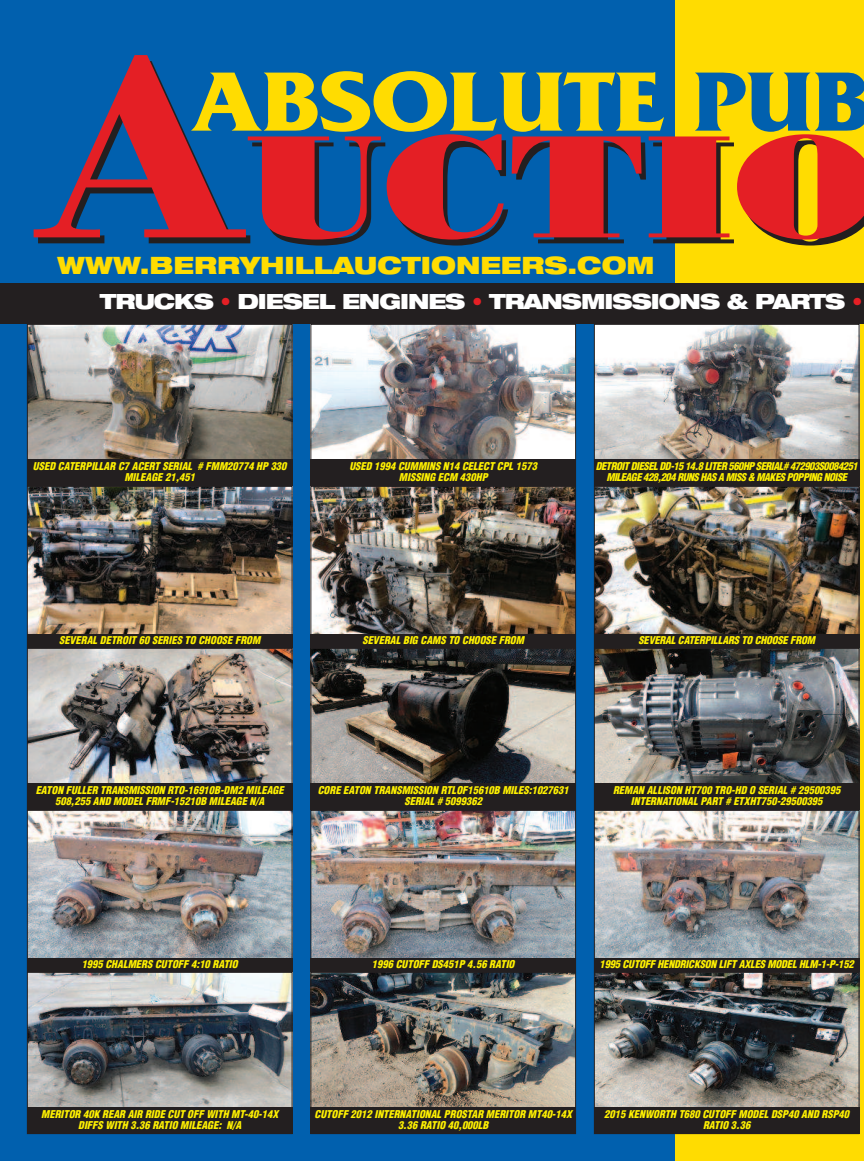
<style>
.page{position:relative;width:864px;height:1161px;background:#fff}
.page>*{position:absolute;margin:0;border:0;box-sizing:border-box;transform-origin:0 0}
.t1{font:900 expanded 24px "Helvetica Neue";color:#ffdc01}
.t2{font:900 expanded 21px "Helvetica Neue";letter-spacing:-.05em;color:#fff}
.t3{font:italic 900 condensed 10.5px/10.5px "Helvetica";letter-spacing:.005em;color:#fff101;text-align:center}
.t4{font:italic 900 condensed 10.5px/10.5px "Helvetica";letter-spacing:-.04em;color:#fff101;text-align:center}
.s1{color:#e41f25}
</style>
<div class="page">
<div style="left:0;top:0;width:702px;height:1161px;background:#0160ae"></div>
<div style="left:27px;top:459px;width:265px;height:27px;background:#231f20"></div>
<div style="left:27px;top:635px;width:265px;height:13px;background:#231f20"></div>
<div style="left:27px;top:783px;width:265px;height:27px;background:#231f20"></div>
<div style="left:27px;top:958px;width:265px;height:14px;background:#231f20"></div>
<img style="left:34px;top:0;width:830px;height:1161px">
<div style="left:0;top:283px;width:864px;height:41px;background:#231f20"></div>
<img style="left:29px;top:974px;width:261px;height:133px">
<div style="left:27px;top:972px;width:265px;height:162px;border:1px solid #231f20"></div>
<div style="left:27px;top:1107px;width:265px;height:27px;background:#231f20"></div>
<img style="left:313px;top:974px;width:261px;height:133px">
<div style="left:311px;top:972px;width:265px;height:162px;border:1px solid #231f20"></div>
<div style="left:310px;top:1107px;width:266px;height:27px;background:#231f20"></div>
<h1 class="t1" style="left:57px;top:252px;width:599px">WWW.BERRYHILLAUCTIONEERS.COM</h1>
<h2 class="t2" style="left:100px;top:290px;width:764px">TRUCKS <span class="s1">•</span> DIESEL ENGINES <span class="s1">•</span> TRANSMISSIONS &amp; PARTS <span class="s1">•</span></h2>
<p class="t3" style="left:33px;top:462px;width:256px">USED CATERPILLAR C7 ACERT SERIAL # FMM20774 HP 330<br>MILEAGE 21,451</p>
<p class="t3" style="left:349px;top:462px;width:190px">USED 1994 CUMMINS N14 CELECT CPL 1573<br>MISSING ECM 430HP</p>
<p class="t4" style="left:596px;top:462px;width:264px">DETROIT DIESEL DD-15 14.8 LITER 560HP SERIAL# 472903S0084251<br>MILEAGE 428,204 RUNS HAS A MISS &amp; MAKES POPPING NOISE</p>
<p class="t3" style="left:59px;top:636px;width:203px">SEVERAL DETROIT 60 SERIES TO CHOOSE FROM</p>
<p class="t3" style="left:362px;top:636px;width:163px">SEVERAL BIG CAMS TO CHOOSE FROM</p>
<p class="t3" style="left:638px;top:636px;width:178px">SEVERAL CATERPILLARS TO CHOOSE FROM</p>
<p class="t3" style="left:36px;top:786px;width:250px">EATON FULLER TRANSMISSION RTO-16910B-DM2 MILEAGE<br>508,255 AND MODEL FRMF-15210B MILEAGE N/A</p>
<p class="t3" style="left:318px;top:786px;width:252px">CORE EATON TRANSMISSION RTLOF15610B MILES:1027631<br>SERIAL # 5099362</p>
<p class="t3" style="left:613px;top:786px;width:229px">REMAN ALLISON HT700 TRO-HD O SERIAL # 29500395<br>INTERNATIONAL PART # ETXHT750-29500395</p>
<p class="t3" style="left:82px;top:960px;width:158px">1995 CHALMERS CUTOFF 4:10 RATIO</p>
<p class="t3" style="left:372px;top:960px;width:144px">1996 CUTOFF DS451P 4.56 RATIO</p>
<p class="t3" style="left:600px;top:960px;width:257px">1995 CUTOFF HENDRICKSON LIFT AXLES MODEL HLM-1-P-152</p>
<p class="t3" style="left:41px;top:1110px;width:239px">MERITOR 40K REAR AIR RIDE CUT OFF WITH MT-40-14X<br>DIFFS WITH 3.36 RATIO MILEAGE: N/A</p>
<p class="t3" style="left:315px;top:1110px;width:259px">CUTOFF 2012 INTERNATIONAL PROSTAR MERITOR MT40-14X<br>3.36 RATIO 40,000LB</p>
<p class="t3" style="left:604px;top:1110px;width:247px">2015 KENWORTH T680 CUTOFF MODEL DSP40 AND RSP40<br>RATIO 3.36</p>
</div>
